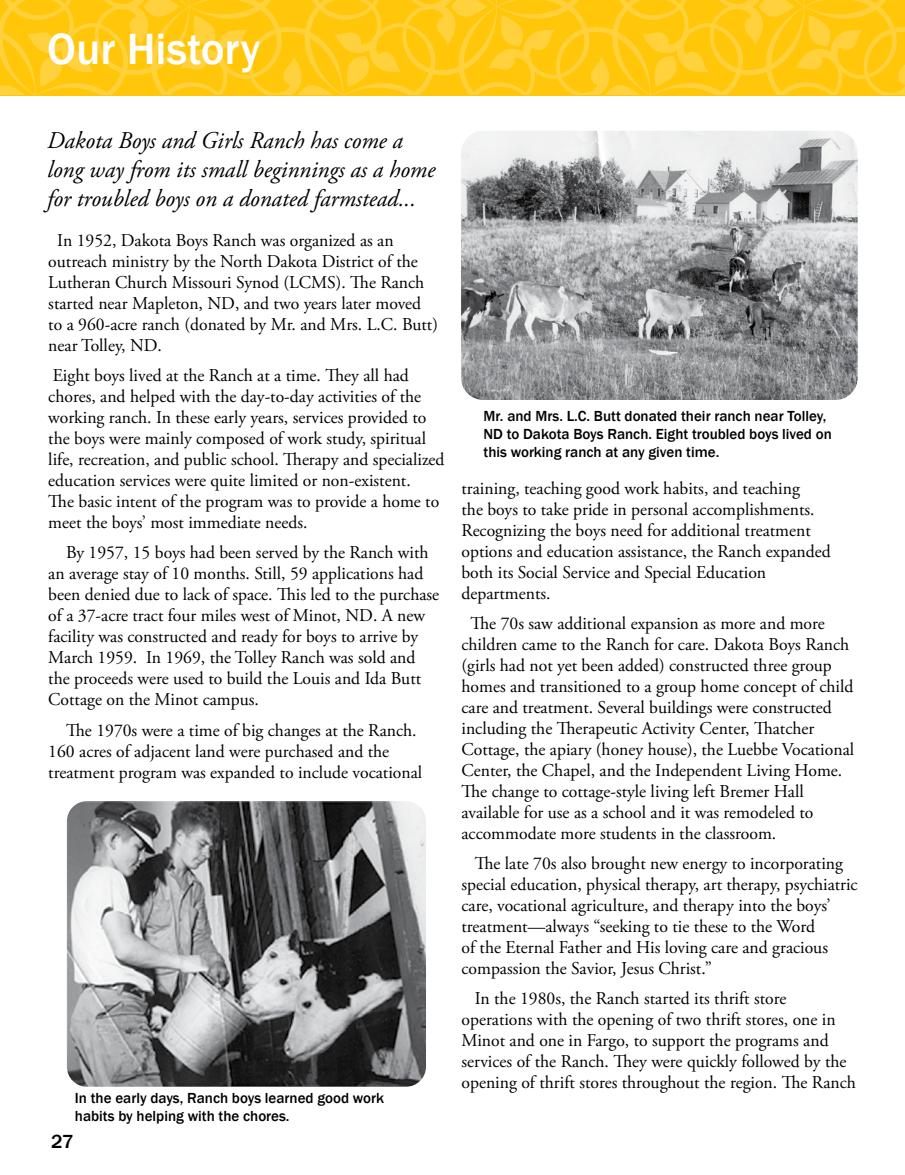
<style>
.page{position:relative;width:905px;height:1175px;background:#fff}
.page>*{position:absolute;margin:0;border:0;box-sizing:border-box;transform-origin:0 0}
.t1{font:500 45px "Franklin Gothic";color:#fff}
.t2{font:italic 24px/28.8px "Adobe Garamond Pro";color:#000}
.t3{font:500 19.5px "Franklin Gothic";color:#000}
.t4{font:18px/21px "Adobe Garamond Pro";color:#000}
.t5{font:500 15px/18px "Franklin Gothic";color:#000}
</style>
<div class="page">
<img style="left:461px;top:131px;width:396px;height:269px">
<img style="left:67px;top:801px;width:359px;height:285px">
<svg style="left:0;top:94px;width:904px;height:2px;background:#ffc711"></svg>
<svg style="left:599px;top:0;width:305px;height:94px;background:#ffc91a"></svg>
<svg style="left:0;top:0;width:599px;height:94px;background:#ffc918"></svg>
<svg style="left:498px;top:15px;width:27px;height:31px"></svg>
<svg style="left:344px;top:56px;width:28px;height:31px"></svg>
<svg style="left:451px;top:0;width:36px;height:22px"></svg>
<svg style="left:191px;top:15px;width:27px;height:31px"></svg>
<svg style="left:37px;top:56px;width:27px;height:31px"></svg>
<svg style="left:144px;top:0;width:35px;height:22px"></svg>
<svg style="left:297px;top:80px;width:36px;height:14px"></svg>
<svg style="left:0;top:80px;width:26px;height:14px"></svg>
<h1 class="t1" style="left:47px;top:21px;width:215px">Our History</h1>
<h2 class="t2" style="left:47px;top:127px;width:389px">Dakota Boys and Girls Ranch has come a long way from its small beginnings as a home for troubled boys on a donated farmstead...</h2>
<p class="t4" style="left:48px;top:230px;width:391px;text-indent:9px">In 1952, Dakota Boys Ranch was organized as an outreach ministry by the North Dakota District of the Lutheran Church Missouri Synod (LCMS). The Ranch started near Mapleton, ND, and two years later moved to a 960-acre ranch (donated by Mr. and Mrs. L.C. Butt) near Tolley, ND.</p>
<p class="t4" style="left:48px;top:366px;width:398px">Eight boys lived at the Ranch at a time. They all had chores, and helped with the day-to-day activities of the working ranch. In these early years, services provided to the boys were mainly composed of work study, spiritual life, recreation, and public school. Therapy and specialized education services were quite limited or non-existent.<br>The basic intent of the program was to provide a home to meet the boys’ most immediate needs.</p>
<p class="t4" style="left:48px;top:543px;width:392px;text-indent:18px">By 1957, 15 boys had been served by the Ranch with an average stay of 10 months. Still, 59 applications had been denied due to lack of space. This led to the purchase of a 37-acre tract four miles west of Minot, ND. A new facility was constructed and ready for boys to arrive by March 1959. In 1969, the Tolley Ranch was sold and the proceeds were used to build the Louis and Ida Butt Cottage on the Minot campus.</p>
<p class="t4" style="left:48px;top:720px;width:375px;text-indent:18px">The 1970s were a time of big changes at the Ranch.<br>160 acres of adjacent land were purchased and the treatment program was expanded to include vocational</p>
<p class="t5" style="left:75px;top:1089px;width:310px">In the early days, Ranch boys learned good work habits by helping with the chores.</p>
<p class="t3" style="left:51px;top:1129px;width:24px">27</p>
<p class="t5" style="left:483px;top:407px;width:350px">Mr. and Mrs. L.C. Butt donated their ranch near Tolley,<br>ND to Dakota Boys Ranch. Eight troubled boys lived on this working ranch at any given time.</p>
<p class="t4" style="left:461px;top:478px;width:371px">training, teaching good work habits, and teaching<br>the boys to take pride in personal accomplishments.<br>Recognizing the boys need for additional treatment options and education assistance, the Ranch expanded both its Social Service and Special Education departments.</p>
<p class="t4" style="left:461px;top:613px;width:394px;text-indent:9px">The 70s saw additional expansion as more and more children came to the Ranch for care. Dakota Boys Ranch (girls had not yet been added) constructed three group homes and transitioned to a group home concept of child care and treatment. Several buildings were constructed including the Therapeutic Activity Center, Thatcher Cottage, the apiary (honey house), the Luebbe Vocational Center, the Chapel, and the Independent Living Home.<br>The change to cottage-style living left Bremer Hall available for use as a school and it was remodeled to accommodate more students in the classroom.</p>
<p class="t4" style="left:461px;top:853px;width:397px;text-indent:13px">The late 70s also brought new energy to incorporating special education, physical therapy, art therapy, psychiatric care, vocational agriculture, and therapy into the boys’ treatment—always “seeking to tie these to the Word<br>of the Eternal Father and His loving care and gracious compassion the Savior, Jesus Christ.”</p>
<p class="t4" style="left:461px;top:988px;width:396px;text-indent:13px">In the 1980s, the Ranch started its thrift store operations with the opening of two thrift stores, one in Minot and one in Fargo, to support the programs and services of the Ranch. They were quickly followed by the opening of thrift stores throughout the region. The Ranch</p>
</div>
